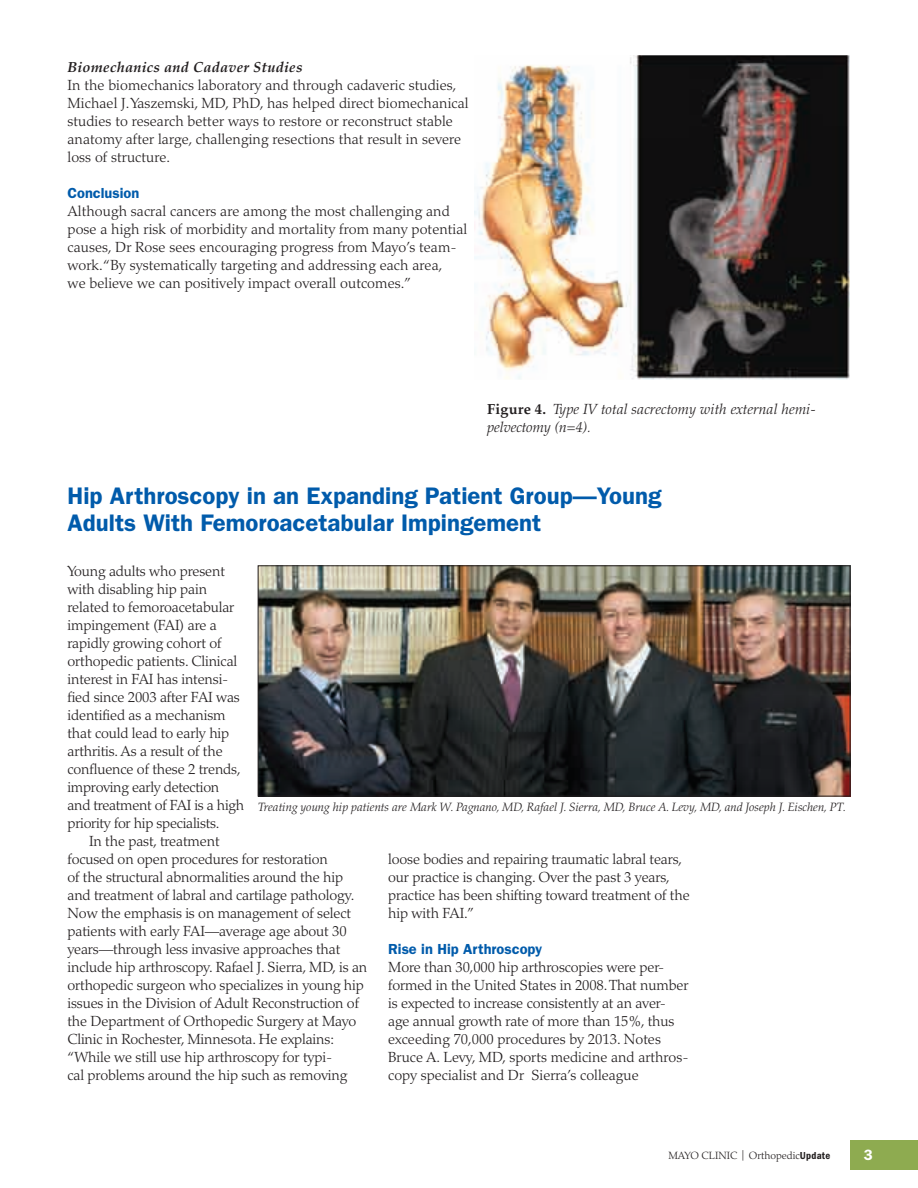
<style>
.page{position:relative;width:918px;height:1188px;background:#fff}
.page>*{position:absolute;margin:0;border:0;box-sizing:border-box;transform-origin:0 0}
.t1{font:600 24px/27px "ITC Franklin Gothic Std";color:#015bab}
.t2{font:600 15px "ITC Franklin Gothic Std";color:#fff}
.Text_subhead{font:300 14.7px/18px "Palatino LT Std";letter-spacing:-.01em;color:#231f20}
.Text{font:300 14.7px/18px "Palatino LT Std";letter-spacing:.005em;color:#231f20}
.FigureCaption{font:italic 300 14.7px/18px "Palatino LT Std";letter-spacing:.01em;color:#231f20}
.Text_subhead-2{font:600 14.7px "ITC Franklin Gothic Std";color:#015bab}
.Text-2{font:italic 700 14.7px "Palatino LT Std";letter-spacing:.015em;color:#231f20}
.Picture_Doc_sName{font:italic 300 12px "Palatino LT Std";letter-spacing:.005em;color:#231f20}
.t3{font:300 10.5px "Palatino LT Std";color:#231f20}
.s1{font-weight:700;font-style:normal}
.s2{font-weight:400}
.s3{font-family:"ITC Franklin Gothic Std Dm Cd";font-weight:400}
</style>
<div class="page">
<div style="left:850px;top:1140px;width:68px;height:30px;background:#8eab50"></div>
<img style="left:260px;top:567px;width:588px;height:227px">
<div style="left:258px;top:565px;width:592px;height:231px;border:1px solid #231f20"></div>
<img style="left:475px;top:55px;width:374px;height:324px">
<p class="Text-2" style="left:68px;top:58px;width:237px">Biomechanics and Cadaver Studies</p>
<p class="Text" style="left:68px;top:76px;width:403px">In the biomechanics laboratory and through cadaveric studies, Michael J. Yaszemski, MD, PhD, has helped direct biomechanical studies to research better ways to restore or reconstruct stable anatomy after large, challenging resections that result in severe loss of structure.</p>
<p class="Text_subhead-2" style="left:68px;top:184px;width:73px">Conclusion</p>
<p class="Text" style="left:68px;top:202px;width:401px">Although sacral cancers are among the most challenging and pose a high risk of morbidity and mortality from many potential causes, Dr Rose sees encouraging progress from Mayo’s team&shy;work. “By systematically targeting and addressing each area,<br>we believe we can positively impact overall outcomes.”</p>
<p class="FigureCaption" style="left:487px;top:400px;width:330px"><span class="s1">Figure 4.</span> Type IV total sacrectomy with external hemi&shy;pelvectomy (n=4).</p>
<p class="t1" style="left:68px;top:482px;width:596px">Hip Arthroscopy in an Expanding Patient Group—Young<br>Adults With Femoroacetabular Impingement</p>
<p class="Text_subhead" style="left:68px;top:562px;width:178px">Young adults who present with disabling hip pain related to femoroacetabular impingement (FAI) are a rapidly growing cohort of orthopedic patients. Clinical interest in FAI has intensi&shy;fied since 2003 after FAI was identified as a mechanism that could lead to early hip arthritis. As a result of the confluence of these 2 trends, improving early detection and treatment of FAI is a high priority for hip specialists.</p>
<p class="Text_subhead" style="left:68px;top:832px;width:301px;text-indent:22px">In the past, treatment<br>focused on open procedures for restoration<br>of the structural abnormalities around the hip and treatment of labral and cartilage pathology.<br>Now the emphasis is on management of select patients with early FAI—average age about 30 years—through less invasive approaches that include hip arthroscopy. Rafael J. Sierra, MD, is an orthopedic surgeon who specializes in young hip issues in the Division of Adult Reconstruction of the Department of Orthopedic Surgery at Mayo Clinic in Rochester, Minnesota. He explains: “While we still use hip arthroscopy for typi-<br>cal problems around the hip such as removing</p>
<p class="Picture_Doc_sName" style="left:258px;top:800px;width:590px">Treating young hip patients are Mark W. Pagnano, MD, Rafael J. Sierra, MD, Bruce A. Levy, MD, and Joseph J. Eischen, PT.</p>
<p class="Text_subhead" style="left:388px;top:850px;width:303px">loose bodies and repairing traumatic labral tears, our practice is changing. Over the past 3 years, practice has been shifting toward treatment of the hip with FAI.”</p>
<p class="Text_subhead-2" style="left:388px;top:940px;width:156px">Rise in Hip Arthroscopy</p>
<p class="Text_subhead" style="left:388px;top:958px;width:302px">More than 30,000 hip arthroscopies were per&shy;formed in the United States in 2008. That number is expected to increase consistently at an aver&shy;age annual growth rate of more than 15%, thus exceeding 70,000 procedures by 2013. Notes Bruce A. Levy, MD, sports medicine and arthros&shy;copy specialist and Dr Sierra’s colleague</p>
<p class="t3" style="left:668px;top:1149px;width:163px">MAYO CLINIC <span class="s2">|</span> Orthopedic<span class="s3">Update</span></p>
<p class="t2" style="left:864px;top:1146px;width:10px">3</p>
</div>
